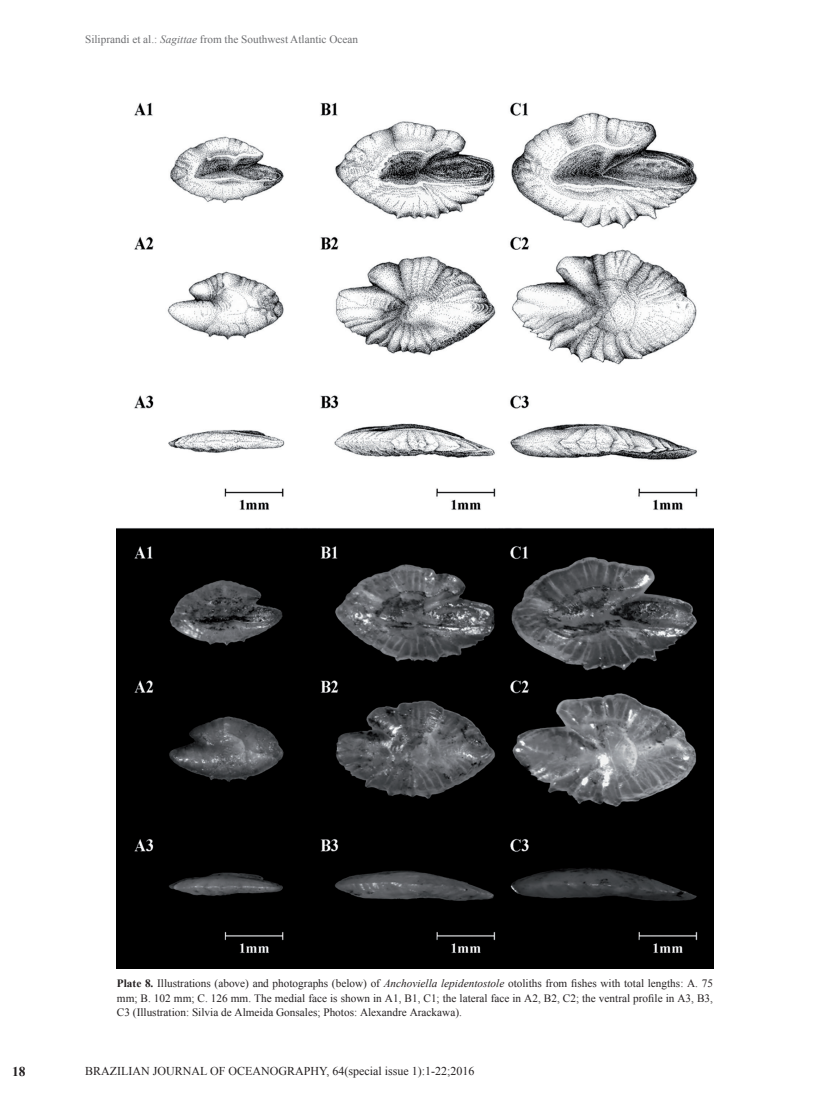
<style>
.page{position:relative;width:830px;height:1106px;background:#fff}
.page>*{position:absolute;margin:0;border:0;box-sizing:border-box;transform-origin:0 0}
.t1{font:700 13.5px "Times New Roman";color:#231f20}
.t2{font:12px "Times New Roman";color:#231f20}
.Legenda{font:11.25px/14.2px "Times New Roman";color:#231f20;text-align:justify}
.t3{font:11.25px "Times New Roman";color:#6c6d70}
.s1{font-style:italic}
.s2{font-weight:700}
</style>
<div class="page">
<img style="left:117px;top:102px;width:595px;height:866px">
<p class="t3" style="left:85px;top:31px;width:274px">Siliprandi et al.: <span class="s1">Sagittae</span> from the Southwest Atlantic Ocean</p>
<p class="t1" style="left:12px;top:1062px;width:15px">18</p>
<p class="Legenda" style="left:117px;top:976px;width:597px"><span class="s2">Plate 8.</span> Illustrations (above) and photographs (below) of <span class="s1">Anchoviella lepidentostole</span> otoliths from fishes with total lengths: A. 75 mm; B. 102 mm; C. 126 mm. The medial face is shown in A1, B1, C1; the lateral face in A2, B2, C2; the ventral profile in A3, B3, C3 (Illustration: Silvia de Almeida Gonsales; Photos: Alexandre Arackawa).</p>
<p class="t2" style="left:85px;top:1063px;width:390px">BRAZILIAN JOURNAL OF OCEANOGRAPHY, 64(special issue 1):1-22;2016</p>
</div>
